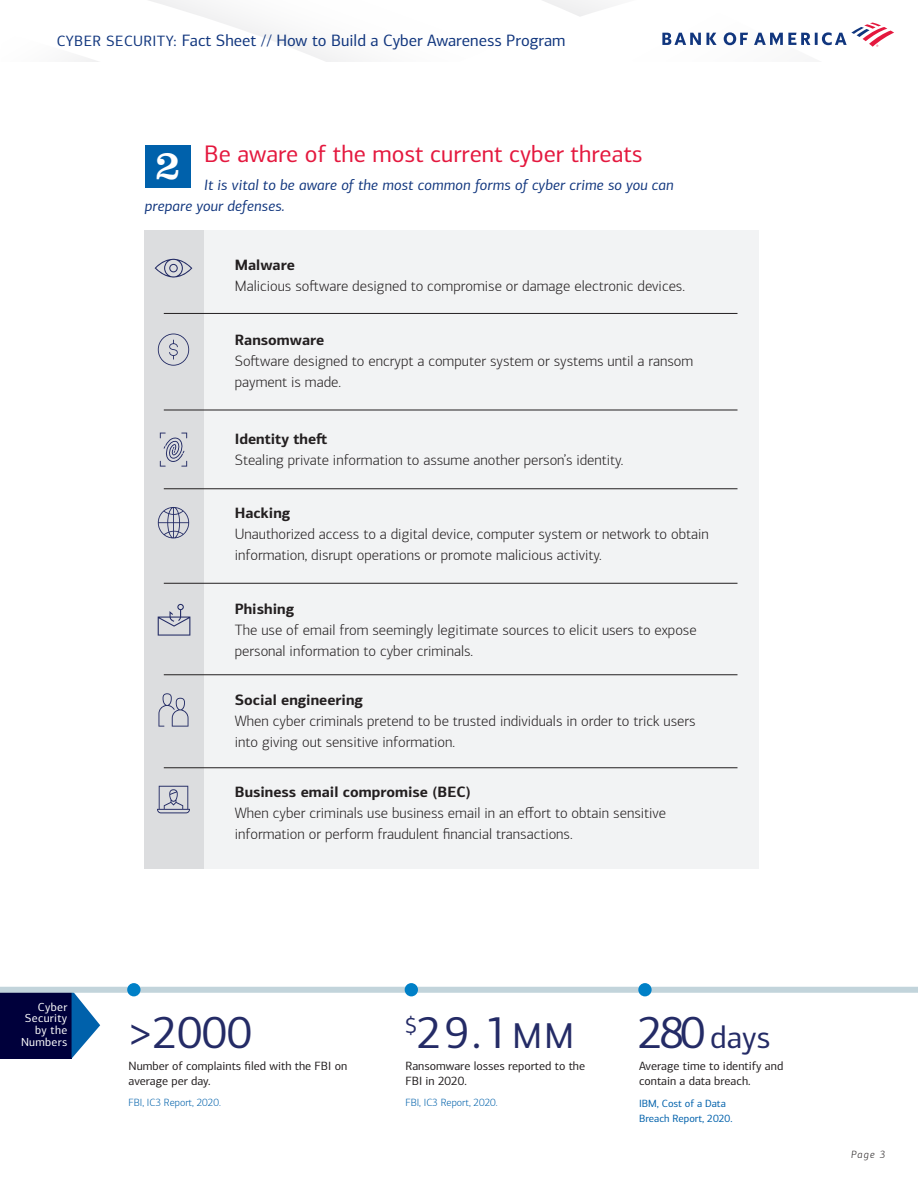
<style>
.page{position:relative;width:918px;height:1188px;background:#fff}
.page>*{position:absolute;margin:0;border:0;box-sizing:border-box;transform-origin:0 0}
.t1{font:45px "Connections";color:#242b66}
.t2{font:44.7px "Connections";color:#242b66}
.t3{font:42px "Clarendon LT Std";color:#fff}
.t4{font:31.5px "Connections";color:#242b66}
.Body_Copy{font:24px "Connections";color:#e4183e}
.t5{font:16.5px "Connections";color:#11367e}
.Body_Copy-2{font:300 15px/21px "Connections";color:#231f20}
.Subhed__Black_All_Ca{font:italic 15px/21px "Connections";letter-spacing:.01em;color:#11367e}
.t6{font:12px/15px "Connections";color:#231f20}
.t7{font:11.7px/11.7px "Connections";letter-spacing:.025em;color:#fff;text-align:right}
.t8{font:300 10.5px "Connections";color:#0161ab}
.t9{font:10.5px/15px "Connections";color:#0161ab}
.t10{font:italic 300 10.5px "Connections";color:#231f20}
.s1{font-size:15px}
.s2{font-weight:700}
.s3{font-size:36px}
.s4{font-size:45px}
</style>
<div class="page">
<div style="left:145px;top:230px;width:614px;height:639px;background:#f2f3f4"></div>
<div style="left:144px;top:230px;width:59px;height:639px;background:#dcdddf"></div>
<svg style="left:155px;top:259px;width:37px;height:19px"></svg>
<div style="left:0;top:990px;width:72px;height:68px;background:#00003b"></div>
<svg style="left:72px;top:993px;width:28px;height:65px"></svg>
<div style="left:0;top:987px;width:918px;height:6px;background:#c2d4db"></div>
<div style="left:127px;top:983px;width:14px;height:13px;background:#0080c7;border-radius:50%"></div>
<div style="left:405px;top:983px;width:13px;height:13px;background:#0080c7;border-radius:50%"></div>
<div style="left:638px;top:983px;width:14px;height:13px;background:#0080c7;border-radius:50%"></div>
<svg style="left:158px;top:334px;width:31px;height:32px"></svg>
<svg style="left:160px;top:433px;width:27px;height:34px"></svg>
<svg style="left:158px;top:507px;width:31px;height:31px"></svg>
<svg style="left:158px;top:693px;width:31px;height:34px"></svg>
<svg style="left:157px;top:786px;width:33px;height:27px"></svg>
<hr style="left:164px;top:313px;width:574px;height:1px;background:#231f20">
<hr style="left:164px;top:410px;width:574px;height:1px;background:#231f20">
<hr style="left:164px;top:489px;width:574px;height:1px;background:#231f20">
<hr style="left:164px;top:583px;width:574px;height:1px;background:#231f20">
<hr style="left:164px;top:675px;width:574px;height:1px;background:#231f20">
<hr style="left:164px;top:768px;width:574px;height:1px;background:#231f20">
<svg style="left:158px;top:604px;width:32px;height:32px"></svg>
<div style="left:145px;top:146px;width:46px;height:42px;background:#0061ab"></div>
<svg style="left:149px;top:0;width:206px;height:62px"></svg>
<svg style="left:74px;top:56px;width:25px;height:6px"></svg>
<svg style="left:542px;top:0;width:352px;height:47px"></svg>
<p class="t5" style="left:57px;top:31px;width:510px"><span class="s1">CYBER SECURITY:</span> Fact Sheet // How to Build a Cyber Awareness Program</p>
<p class="Body_Copy" style="left:204px;top:140px;width:440px">Be aware of the most current cyber threats</p>
<p class="Subhed__Black_All_Ca" style="left:145px;top:174px;width:531px;text-indent:59px">It is vital to be aware of the most common forms of cyber crime so you can prepare your defenses.</p>
<p class="t3" style="left:155px;top:141px;width:27px">2</p>
<p class="Body_Copy-2" style="left:235px;top:255px;width:452px"><span class="s2">Malware<br></span>Malicious software designed to compromise or damage electronic devices.</p>
<p class="Body_Copy-2" style="left:235px;top:329px;width:460px"><span class="s2">Ransomware<br></span>Software designed to encrypt a computer system or systems until a ransom payment is made.</p>
<p class="Body_Copy-2" style="left:235px;top:428px;width:390px"><span class="s2">Identity theft<br></span>Stealing private information to assume another person’s identity.</p>
<p class="Body_Copy-2" style="left:235px;top:503px;width:476px"><span class="s2">Hacking<br></span>Unauthorized access to a digital device, computer system or network to obtain information, disrupt operations or promote malicious activity.</p>
<p class="Body_Copy-2" style="left:235px;top:598px;width:463px"><span class="s2">Phishing<br></span>The use of email from seemingly legitimate sources to elicit users to expose personal information to cyber criminals.</p>
<p class="Body_Copy-2" style="left:235px;top:689px;width:462px"><span class="s2">Social engineering<br></span>When cyber criminals pretend to be trusted individuals in order to trick users into giving out sensitive information.</p>
<p class="Body_Copy-2" style="left:235px;top:782px;width:433px"><span class="s2">Business email compromise (BEC)<br></span>When cyber criminals use business email in an effort to obtain sensitive information or perform fraudulent financial transactions.</p>
<p class="t7" style="left:21px;top:1001px;width:48px">Cyber<br>Security by the<br>Numbers</p>
<p class="t1" style="left:128px;top:1006px;width:125px">&gt;2000</p>
<p class="t6" style="left:129px;top:1058px;width:220px">Number of complaints filed with the FBI on average per day.</p>
<p class="t8" style="left:129px;top:1096px;width:94px">FBI, IC3 Report, 2020.</p>
<p class="t2" style="left:405px;top:1006px;width:171px"><sup>$</sup>29.1<span class="s3">MM</span></p>
<p class="t6" style="left:405px;top:1058px;width:181px">Ransomware losses reported to the<br>FBI in 2020.</p>
<p class="t8" style="left:405px;top:1096px;width:94px">FBI, IC3 Report, 2020.</p>
<p class="t4" style="left:638px;top:1019px;width:134px"><span class="s4">280</span> days</p>
<p class="t6" style="left:639px;top:1058px;width:146px">Average time to identify and contain a data breach.</p>
<p class="t9" style="left:639px;top:1096px;width:95px">IBM, Cost of a Data<br>Breach Report, 2020.</p>
<p class="t10" style="left:851px;top:1148px;width:36px">Page 3</p>
</div>
